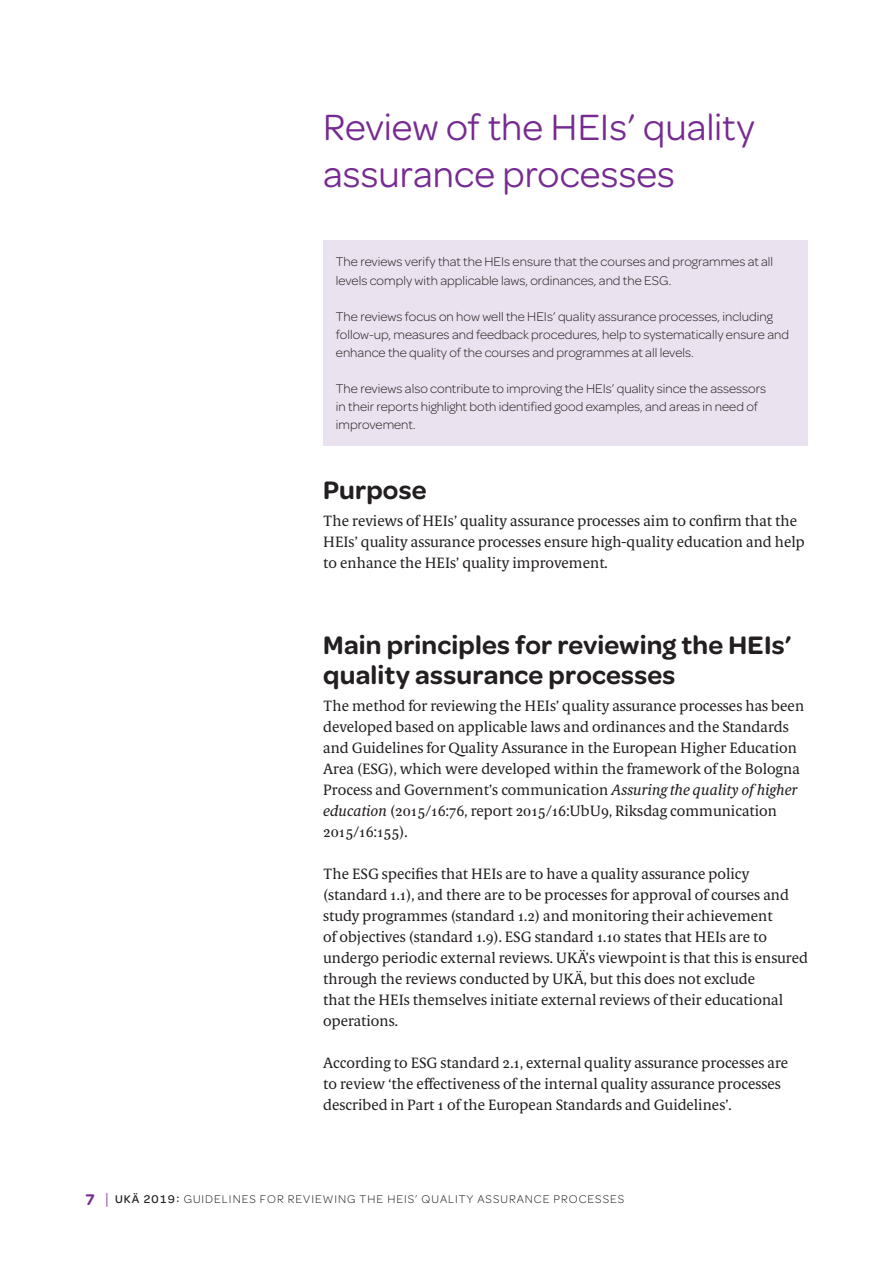
<style>
.page{position:relative;width:893px;height:1263px;background:#fff}
.page>*{position:absolute;margin:0;border:0;box-sizing:border-box;transform-origin:0 0}
.Rubrik_1_ID{font:39px/46.5px "Omnes";color:#772a91}
.Rubrik_2_ID{font:600 27px/30px "Omnes";letter-spacing:.005em;color:#231f20}
.Brödtext_ID{font:15px/21px "Berlingske Serif Tx";color:#231f20}
.Faktaruta_lila_ID{font:300 13.5px/18px "Omnes";color:#231f20}
.t1{font:300 12px "Omnes";letter-spacing:.08em;color:#231f20}
.s1{font-style:italic}
.s2{font-weight:600;font-size:16.5px;color:#772a91}
.s3{font-size:16.5px;color:#772a91}
.s4{font-weight:500}
</style>
<div class="page">
<div style="left:323px;top:240px;width:485px;height:205px;background:#eae2ef"></div>
<p class="Rubrik_1_ID" style="left:323px;top:102px;width:433px">Review of the HEIs’ quality assurance processes</p>
<p class="Faktaruta_lila_ID" style="left:336px;top:253px;width:439px">The reviews verify that the HEIs ensure that the courses and programmes at all levels comply with applicable laws, ordinances, and the ESG.</p>
<p class="Faktaruta_lila_ID" style="left:336px;top:307px;width:455px">The reviews focus on how well the HEIs’ quality assurance processes, including follow-up, measures and feedback procedures, help to systematically ensure and enhance the quality of the courses and programmes at all levels.</p>
<p class="Faktaruta_lila_ID" style="left:336px;top:379px;width:432px">The reviews also contribute to improving the HEIs’ quality since the assessors in their reports highlight both identified good examples, and areas in need of improvement.</p>
<p class="Rubrik_2_ID" style="left:323px;top:473px;width:105px">Purpose</p>
<p class="Brödtext_ID" style="left:323px;top:511px;width:483px">The reviews of HEIs’ quality assurance processes aim to confirm that the<br>HEIs’ quality assurance processes ensure high-quality education and help to enhance the HEIs’ quality improvement.</p>
<p class="Rubrik_2_ID" style="left:323px;top:628px;width:470px">Main principles for reviewing the HEIs’ quality assurance processes</p>
<p class="Brödtext_ID" style="left:323px;top:696px;width:483px">The method for reviewing the HEIs’ quality assurance processes has been developed based on applicable laws and ordinances and the Standards and Guidelines for Quality Assurance in the European Higher Education Area (ESG), which were developed within the framework of the Bologna Process and Government’s communication <span class="s1">Assuring the quality of higher education</span> (2015/16:76, report 2015/16:UbU9, Riksdag communication 2015/16:155).</p>
<p class="Brödtext_ID" style="left:323px;top:864px;width:486px">The ESG specifies that HEIs are to have a quality assurance policy (standard 1.1), and there are to be processes for approval of courses and study programmes (standard 1.2) and monitoring their achievement<br>of objectives (standard 1.9). ESG standard 1.10 states that HEIs are to undergo periodic external reviews. UKÄ’s viewpoint is that this is ensured through the reviews conducted by UKÄ, but this does not exclude<br>that the HEIs themselves initiate external reviews of their educational operations.</p>
<p class="Brödtext_ID" style="left:323px;top:1053px;width:467px">According to ESG standard 2.1, external quality assurance processes are to review ‘the effectiveness of the internal quality assurance processes described in Part 1 of the European Standards and Guidelines’.</p>
<p class="t1" style="left:85px;top:1191px;width:541px"><span class="s2">7</span> <span class="s3">|</span> <span class="s4">UKÄ 2019:</span> GUIDELINES FOR REVIEWING THE HEIS’ QUALITY ASSURANCE PROCESSES</p>
</div>
